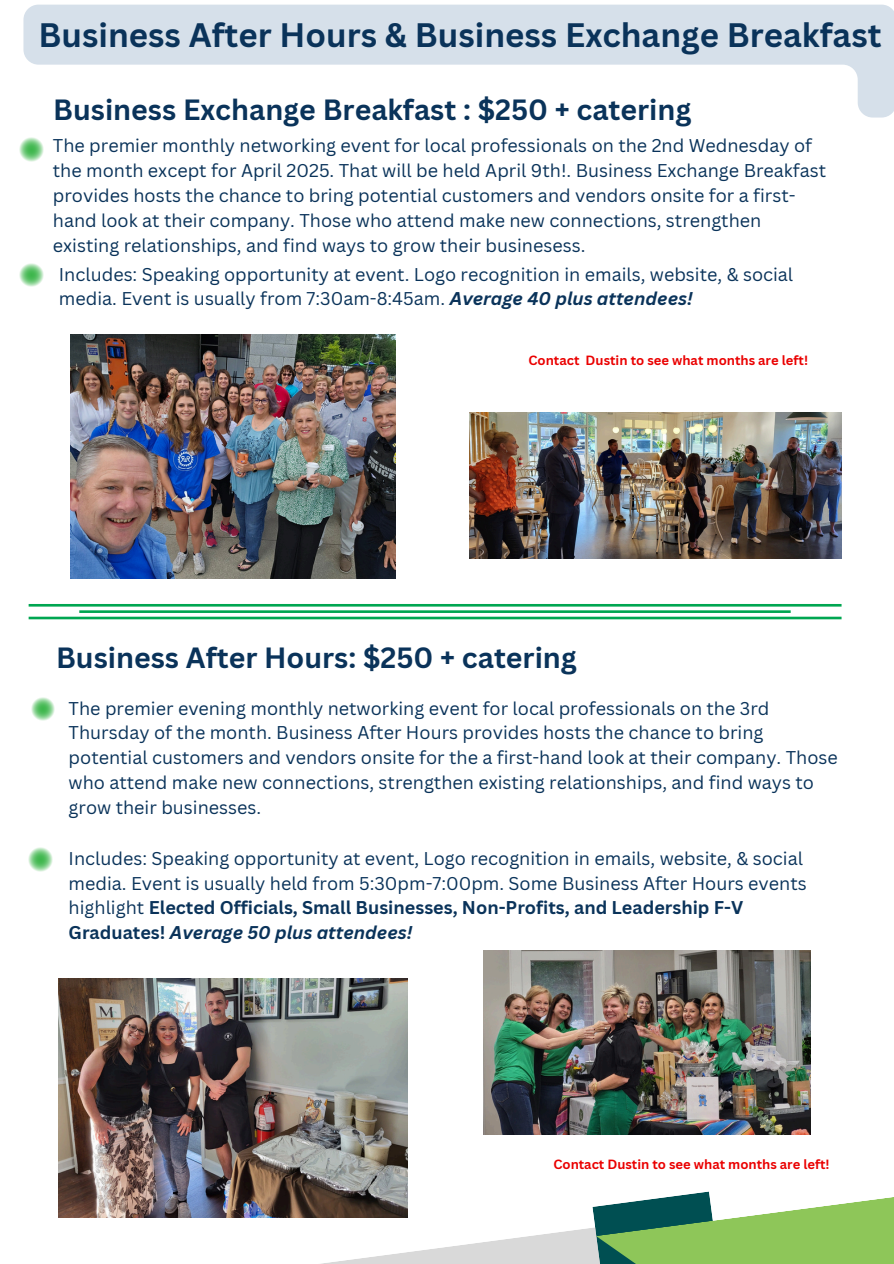
<style>
.page{position:relative;width:894px;height:1264px;background:#fff}
.page>*{position:absolute;margin:0;border:0;box-sizing:border-box;transform-origin:0 0}
.t1{font:700 33px "Canva Sans";color:#0a335a}
.t2{font:700 28.5px "Canva Sans";color:#0a335a}
.t3{font:18px/24.8px "Canva Sans";color:#0a335a}
.t4{font:700 13.05px "Canva Sans";color:#ea0000}
.s1{font-weight:700;font-style:italic}
.s2{font-weight:700}
</style>
<div class="page">
<svg style="left:58px;top:1180px;width:835px;height:83px"></svg>
<hr style="left:79px;top:610px;width:711px;height:3px;background:#00a651">
<hr style="left:29px;top:604px;width:812px;height:2px;background:#00a651">
<hr style="left:29px;top:616px;width:812px;height:3px;background:#00a651">
<img style="left:20px;top:137px;width:23px;height:24px">
<img style="left:20px;top:263px;width:23px;height:24px">
<img style="left:31px;top:697px;width:24px;height:24px">
<img style="left:29px;top:847px;width:23px;height:24px">
<img style="left:71px;top:334px;width:325px;height:244px">
<img style="left:59px;top:978px;width:349px;height:239px">
<img style="left:483px;top:950px;width:327px;height:184px">
<img style="left:470px;top:412px;width:371px;height:147px">
<svg style="left:23px;top:5px;width:870px;height:112px;fill:#d6e0ea"></svg>
<h1 class="t1" style="left:38px;top:12px;width:844px">Business After Hours &amp; Business Exchange Breakfast</h1>
<p class="t2" style="left:53px;top:89px;width:639px">Business Exchange Breakfast : $250 + catering</p>
<h3 class="t3" style="left:53px;top:133px;width:774px">The premier monthly networking event for local professionals on the 2nd Wednesday of the month except for April 2025. That will be held April 9th!. Business Exchange Breakfast provides hosts the chance to bring potential customers and vendors onsite for a first&shy;hand look at their company. Those who attend make new connections, strengthen existing relationships, and find ways to grow their businesess.</h3>
<h3 class="t3" style="left:59px;top:261px;width:735px">Includes: Speaking opportunity at event. Logo recognition in emails, website, &amp; social media. Event is usually from 7:30am-8:45am. <span class="s1">Average 40 plus attendees!</span></h3>
<p class="t4" style="left:528px;top:351px;width:281px">Contact Dustin to see what months are left!</p>
<h2 class="t2" style="left:56px;top:637px;width:522px">Business After Hours: $250 + catering</h2>
<p class="t3" style="left:69px;top:695px;width:770px">The premier evening monthly networking event for local professionals on the 3rd Thursday of the month. Business After Hours provides hosts the chance to bring potential customers and vendors onsite for the a first-hand look at their company. Those who attend make new connections, strengthen existing relationships, and find ways to grow their businesses.</p>
<p class="t3" style="left:69px;top:845px;width:739px">Includes: Speaking opportunity at event, Logo recognition in emails, website, &amp; social media. Event is usually held from 5:30pm-7:00pm. Some Business After Hours events highlight <span class="s2">Elected Officials, Small Businesses, Non-Profits, and Leadership F-V Graduates!</span> <span class="s1">Average 50 plus attendees!</span></p>
<p class="t4" style="left:553px;top:1155px;width:278px">Contact Dustin to see what months are left!</p>
</div>
